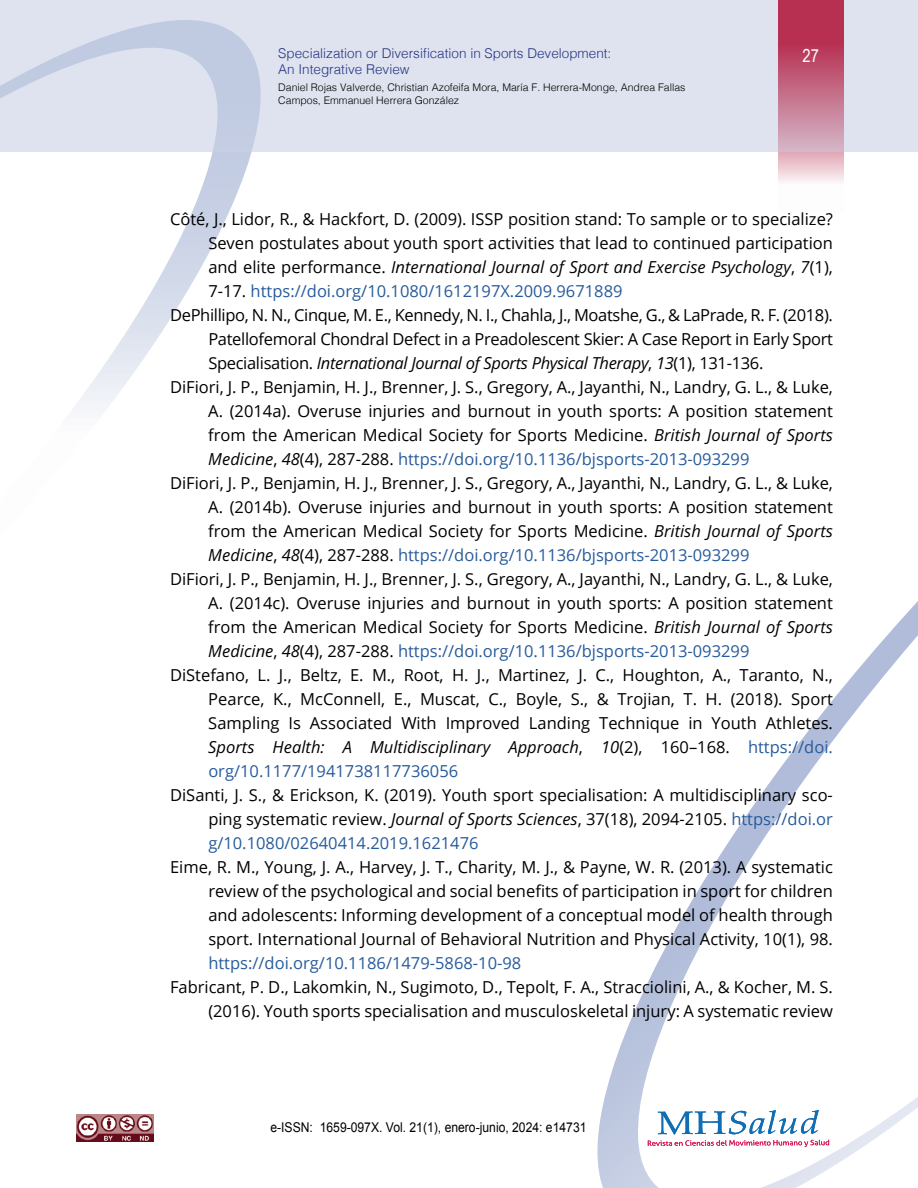
<style>
.page{position:relative;width:918px;height:1188px;background:#fff}
.page>*{position:absolute;margin:0;border:0;box-sizing:border-box;transform-origin:0 0}
.t1{font:18px "Arial Narrow";color:#fff}
.t2{font:16.5px/24px "Open Sans";color:#000;text-align:justify}
.t3{font:16.5px "Open Sans";color:#275b9b}
.t4{font:16.5px "Open Sans";letter-spacing:-.02em;color:#000}
.t5{font:italic 16.5px "Open Sans";color:#000}
.t6{font:italic 16.5px "Open Sans";letter-spacing:-.02em;color:#000}
.t7{font:300 13.5px "Helvetica";color:#283583}
.t8{font:13.5px "Arial";color:#000;scale:.9 1}
.t9{font:300 10.5px/12.6px "Helvetica";color:#000}
.s1{font-style:normal}
.s2{color:#000}
.s3{font-style:italic}
.s4{font-style:italic;color:#000}
.s5{font-style:normal;color:#275b9b}
.s6{color:#275b9b}
</style>
<div class="page">
<img style="left:77px;top:1115px;width:76px;height:27px">
<div style="left:0;top:0;width:918px;height:151px;background:#dee3ef"></div>
<svg style="left:0;top:20px;width:274px;height:391px"></svg>
<svg style="left:597px;top:601px;width:321px;height:587px"></svg>
<svg style="left:648px;top:1107px;width:181px;height:41px"></svg>
<svg style="left:778px;top:0;width:66px;height:182px"></svg>
<p class="t7" style="left:278px;top:42px;width:335px">Specialization or Diversification in Sports Development:</p>
<p class="t1" style="left:803px;top:42px;width:18px">27</p>
<p class="t7" style="left:278px;top:58px;width:133px">An Integrative Review</p>
<p class="t9" style="left:278px;top:80px;width:409px">Daniel Rojas Valverde, Christian Azofeifa Mora, María F. Herrera-Monge, Andrea Fallas<br>Campos, Emmanuel Herrera González</p>
<p class="t2" style="left:170px;top:207px;width:664px">Côté, J., Lidor, R., &amp; Hackfort, D. (2009). ISSP position stand: To sample or to specialize?</p>
<p class="t2" style="left:208px;top:231px;width:626px">Seven postulates about youth sport activities that lead to continued participation</p>
<p class="t5" style="left:208px;top:256px;width:626px"><span class="s1">and elite performance.</span> International Journal of Sport and Exercise Psychology<span class="s1">,</span> 7<span class="s1">(1),</span></p>
<p class="t3" style="left:208px;top:280px;width:416px"><span class="s2">7-17.</span> https://doi.org/10.1080/1612197X.2009.9671889</p>
<p class="t4" style="left:170px;top:304px;width:664px">DePhillipo, N. N., Cinque, M. E., Kennedy, N. I., Chahla, J., Moatshe, G., &amp; LaPrade, R. F. (2018).</p>
<p class="t4" style="left:208px;top:328px;width:626px">Patellofemoral Chondral Defect in a Preadolescent Skier: A Case Report in Early Sport</p>
<p class="t6" style="left:208px;top:352px;width:557px"><span class="s1">Specialisation.</span> International Journal of Sports Physical Therapy<span class="s1">,</span> 13<span class="s1">(1), 131-136.</span></p>
<p class="t2" style="left:170px;top:375px;width:664px">DiFiori, J. P., Benjamin, H. J., Brenner, J. S., Gregory, A., Jayanthi, N., Landry, G. L., &amp; Luke,</p>
<p class="t2" style="left:208px;top:399px;width:626px">A. (2014a). Overuse injuries and burnout in youth sports: A position statement</p>
<p class="t2" style="left:208px;top:423px;width:626px">from the American Medical Society for Sports Medicine. <span class="s3">British Journal of Sports</span></p>
<p class="t3" style="left:208px;top:448px;width:543px"><span class="s4">Medicine</span><span class="s2">,</span> <span class="s4">48</span><span class="s2">(4), 287-288.</span> https://doi.org/10.1136/bjsports-2013-093299</p>
<p class="t2" style="left:170px;top:471px;width:664px">DiFiori, J. P., Benjamin, H. J., Brenner, J. S., Gregory, A., Jayanthi, N., Landry, G. L., &amp; Luke,</p>
<p class="t2" style="left:208px;top:495px;width:626px">A. (2014b). Overuse injuries and burnout in youth sports: A position statement</p>
<p class="t2" style="left:208px;top:519px;width:626px">from the American Medical Society for Sports Medicine. <span class="s3">British Journal of Sports</span></p>
<p class="t3" style="left:208px;top:544px;width:543px"><span class="s4">Medicine</span><span class="s2">,</span> <span class="s4">48</span><span class="s2">(4), 287-288.</span> https://doi.org/10.1136/bjsports-2013-093299</p>
<p class="t2" style="left:170px;top:567px;width:664px">DiFiori, J. P., Benjamin, H. J., Brenner, J. S., Gregory, A., Jayanthi, N., Landry, G. L., &amp; Luke,</p>
<p class="t2" style="left:208px;top:591px;width:626px">A. (2014c). Overuse injuries and burnout in youth sports: A position statement</p>
<p class="t2" style="left:208px;top:615px;width:626px">from the American Medical Society for Sports Medicine. <span class="s3">British Journal of Sports</span></p>
<p class="t3" style="left:208px;top:640px;width:543px"><span class="s4">Medicine</span><span class="s2">,</span> <span class="s4">48</span><span class="s2">(4), 287-288.</span> https://doi.org/10.1136/bjsports-2013-093299</p>
<p class="t2" style="left:170px;top:663px;width:664px">DiStefano, L. J., Beltz, E. M., Root, H. J., Martinez, J. C., Houghton, A., Taranto, N.,</p>
<p class="t2" style="left:208px;top:687px;width:626px">Pearce, K., McConnell, E., Muscat, C., Boyle, S., &amp; Trojian, T. H. (2018). Sport</p>
<p class="t2" style="left:208px;top:711px;width:626px">Sampling Is Associated With Improved Landing Technique in Youth Athletes.</p>
<p class="t5" style="left:208px;top:736px;width:626px">Sports Health: A Multidisciplinary Approach<span class="s1">,</span> 10<span class="s1">(2), 160–168.</span> <span class="s5">https://doi.</span></p>
<p class="t3" style="left:208px;top:760px;width:251px">org/10.1177/1941738117736056</p>
<p class="t2" style="left:208px;top:783px;width:626px;text-indent:-38px">DiSanti, J. S., &amp; Erickson, K. (2019). Youth sport specialisation: A multidisciplinary sco&shy;ping systematic review. <span class="s3">Journal of Sports Sciences</span>, 37(18), 2094-2105. <span class="s6">https://doi.or g/10.1080/02640414.2019.1621476</span></p>
<p class="t2" style="left:208px;top:855px;width:626px;text-indent:-38px">Eime, R. M., Young, J. A., Harvey, J. T., Charity, M. J., &amp; Payne, W. R. (2013). A systematic review of the psychological and social benefits of participation in sport for children and adolescents: Informing development of a conceptual model of health through sport. International Journal of Behavioral Nutrition and Physical Activity, 10(1), 98.</p>
<p class="t3" style="left:208px;top:952px;width:314px">https://doi.org/10.1186/1479-5868-10-98</p>
<p class="t2" style="left:170px;top:975px;width:664px;text-align:right">Fabricant, P. D., Lakomkin, N., Sugimoto, D., Tepolt, F. A., Stracciolini, A., &amp; Kocher, M. S. (2016). Youth sports specialisation and musculoskeletal injury: A systematic review</p>
<p class="t8" style="left:270px;top:1118px;width:353px">e-ISSN: 1659-097X. Vol. 21(1), enero-junio, 2024: e14731</p>
</div>
